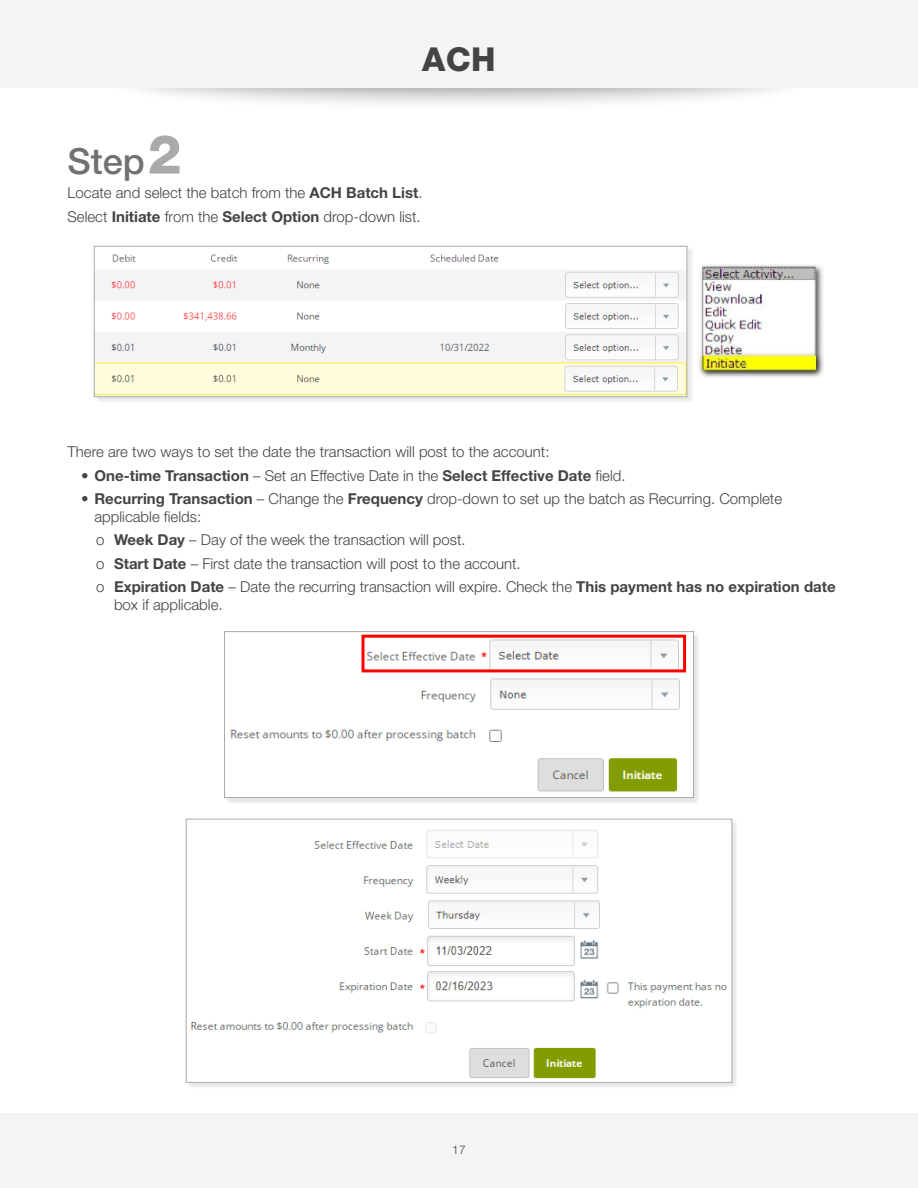
<style>
.page{position:relative;width:918px;height:1188px;background:#fff}
.page>*{position:absolute;margin:0;border:0;box-sizing:border-box;transform-origin:0 0}
.t1{font:500 36px "Helvetica Neue LT Std";color:#707272}
.t2{font:800 33px "Helvetica Neue LT Std";color:#444446}
.t3{font:300 15px/23.4px "Helvetica Neue LT Std";color:#444446}
.t4{font:700 15px "Helvetica Neue LT Std";color:#444446}
.t5{font:300 12px "Helvetica Neue LT Std";color:#444446}
.s1{font-weight:800;font-size:54px;color:#a9aaaa}
.s2{font-weight:700}
.s3{font-weight:300}
</style>
<div class="page">
<div style="left:0;top:1113px;width:918px;height:75px;background:#f4f4f4"></div>
<div style="left:98px;top:6px;width:722px;height:107px;background:#000;opacity:.4"></div>
<div style="left:0;top:0;width:918px;height:88px;background:#f4f4f4"></div>
<div style="left:95px;top:247px;width:599px;height:157px;background:#000;opacity:.1"></div>
<img style="left:96px;top:248px;width:589px;height:147px">
<div style="left:94px;top:246px;width:593px;height:151px;border:1px solid #a9aaaa"></div>
<img style="left:698px;top:265px;width:126px;height:113px">
<div style="left:225px;top:632px;width:475px;height:172px;background:#000;opacity:.1"></div>
<img style="left:226px;top:633px;width:466px;height:163px">
<div style="left:224px;top:631px;width:470px;height:167px;border:1px solid #a9aaaa"></div>
<div style="left:362px;top:635px;width:324px;height:37px;border:3px solid #f00"></div>
<div style="left:187px;top:820px;width:552px;height:269px;background:#000;opacity:.1"></div>
<img style="left:188px;top:821px;width:542px;height:260px">
<div style="left:186px;top:819px;width:546px;height:264px;border:1px solid #a9aaaa"></div>
<h2 class="t2" style="left:422px;top:39px;width:75px">ACH</h2>
<h1 class="t1" style="left:68px;top:139px;width:116px">Step <span class="s1">2</span></h1>
<p class="t3" style="left:68px;top:181px;width:354px">Locate and select the batch from the <span class="s2">ACH Batch List</span>.<br>Select <span class="s2">Initiate</span> from the <span class="s2">Select Option</span> drop-down list.</p>
<p class="t3" style="left:68px;top:440px;width:484px">There are two ways to set the date the transaction will post to the account:</p>
<p class="t4" style="left:81px;top:466px;width:543px"><span class="s3">•</span> One-time Transaction <span class="s3">– Set an Effective Date in the</span> Select Effective Date <span class="s3">field.</span></p>
<p class="t3" style="left:94px;top:489px;width:689px;line-height:18px;text-indent:-14px">• <span class="s2">Recurring Transaction</span> – Change the <span class="s2">Frequency</span> drop-down to set up the batch as Recurring. Complete applicable fields:</p>
<p class="t3" style="left:96px;top:528px;width:741px">o <span class="s2">Week Day</span> – Day of the week the transaction will post.<br>o <span class="s2">Start Date</span> – First date the transaction will post to the account.<br>o <span class="s2">Expiration Date</span> – Date the recurring transaction will expire. Check the <span class="s2">This payment has no expiration date</span></p>
<p class="t3" style="left:114px;top:593px;width:107px">box if applicable.</p>
<p class="t5" style="left:452px;top:1142px;width:15px">17</p>
</div>
